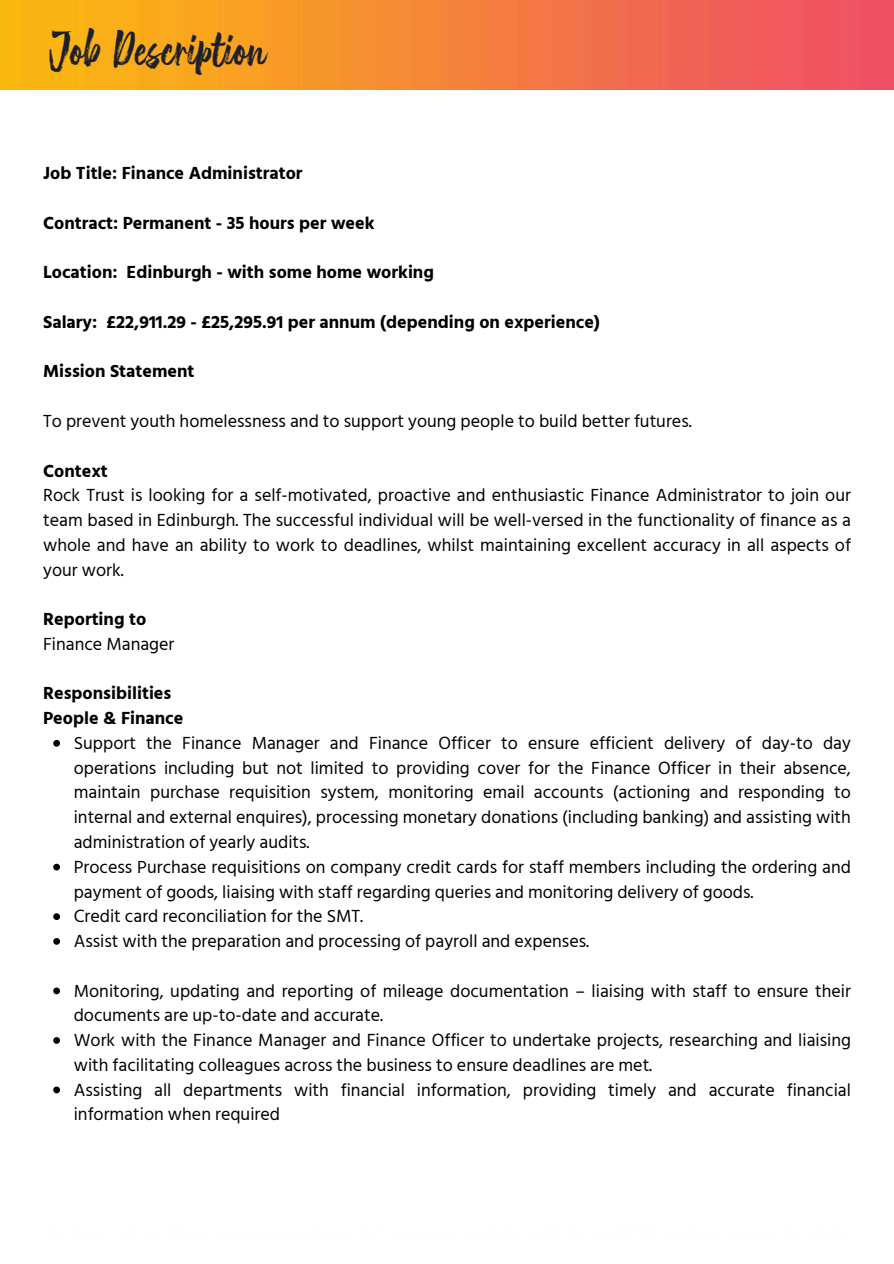
<style>
.page{position:relative;width:894px;height:1264px;background:#fff}
.page>*{position:absolute;margin:0;border:0;box-sizing:border-box;transform-origin:0 0}
.t1{font:46.5px "The Friday Stroke";color:#1d1f2a}
.t2{font:18px/24.8px "Hind Siliguri";color:#000}
.t3{font:700 18px/24.8px "Hind Siliguri";color:#000}
.s1{font-weight:700}
</style>
<div class="page">
<img style="left:0;top:0;width:893px;height:89px">
<svg style="left:53px;top:740px;width:7px;height:6px"></svg>
<svg style="left:53px;top:863px;width:7px;height:7px"></svg>
<svg style="left:53px;top:913px;width:7px;height:7px"></svg>
<svg style="left:53px;top:938px;width:7px;height:6px"></svg>
<svg style="left:53px;top:987px;width:7px;height:7px"></svg>
<svg style="left:53px;top:1037px;width:7px;height:6px"></svg>
<svg style="left:53px;top:1086px;width:7px;height:7px"></svg>
<h2 class="t1" style="left:49px;top:21px;width:219px">Job Description</h2>
<h2 class="t3" style="left:43px;top:161px;width:261px">Job Title: Finance Administrator</h2>
<h2 class="t3" style="left:43px;top:210px;width:333px">Contract: Permanent - 35 hours per week</h2>
<h2 class="t3" style="left:43px;top:260px;width:392px">Location: Edinburgh - with some home working</h2>
<h2 class="t3" style="left:43px;top:309px;width:558px">Salary: £22,911.29 - £25,295.91 per annum (depending on experience)</h2>
<h2 class="t3" style="left:43px;top:359px;width:153px">Mission Statement</h2>
<h2 class="t2" style="left:43px;top:408px;width:650px">To prevent youth homelessness and to support young people to build better futures.</h2>
<h2 class="t2" style="left:43px;top:458px;width:809px"><span class="s1">Context<br></span>Rock Trust is looking for a self-motivated, proactive and enthusiastic Finance Administrator to join our team based in Edinburgh. The successful individual will be well-versed in the functionality of finance as a whole and have an ability to work to deadlines, whilst maintaining excellent accuracy in all aspects of your work.</h2>
<h2 class="t2" style="left:43px;top:606px;width:133px"><span class="s1">Reporting to<br></span>Finance Manager</h2>
<p class="t3" style="left:43px;top:680px;width:142px">Responsibilities<br>People &amp; Finance</p>
<p class="t2" style="left:74px;top:730px;width:778px;text-align:justify">Support the Finance Manager and Finance Officer to ensure efficient delivery of day-to day operations including but not limited to providing cover for the Finance Officer in their absence, maintain purchase requisition system, monitoring email accounts (actioning and responding to internal and external enquires), processing monetary donations (including banking) and assisting with administration of yearly audits.</p>
<p class="t2" style="left:74px;top:854px;width:778px">Process Purchase requisitions on company credit cards for staff members including the ordering and payment of goods, liaising with staff regarding queries and monitoring delivery of goods.</p>
<p class="t2" style="left:74px;top:903px;width:291px">Credit card reconciliation for the SMT.</p>
<p class="t2" style="left:74px;top:928px;width:516px">Assist with the preparation and processing of payroll and expenses.</p>
<p class="t2" style="left:74px;top:977px;width:778px">Monitoring, updating and reporting of mileage documentation – liaising with staff to ensure their documents are up-to-date and accurate.</p>
<p class="t2" style="left:74px;top:1027px;width:778px">Work with the Finance Manager and Finance Officer to undertake projects, researching and liaising with facilitating colleagues across the business to ensure deadlines are met.</p>
<p class="t2" style="left:74px;top:1076px;width:778px">Assisting all departments with financial information, providing timely and accurate financial information when required</p>
</div>
